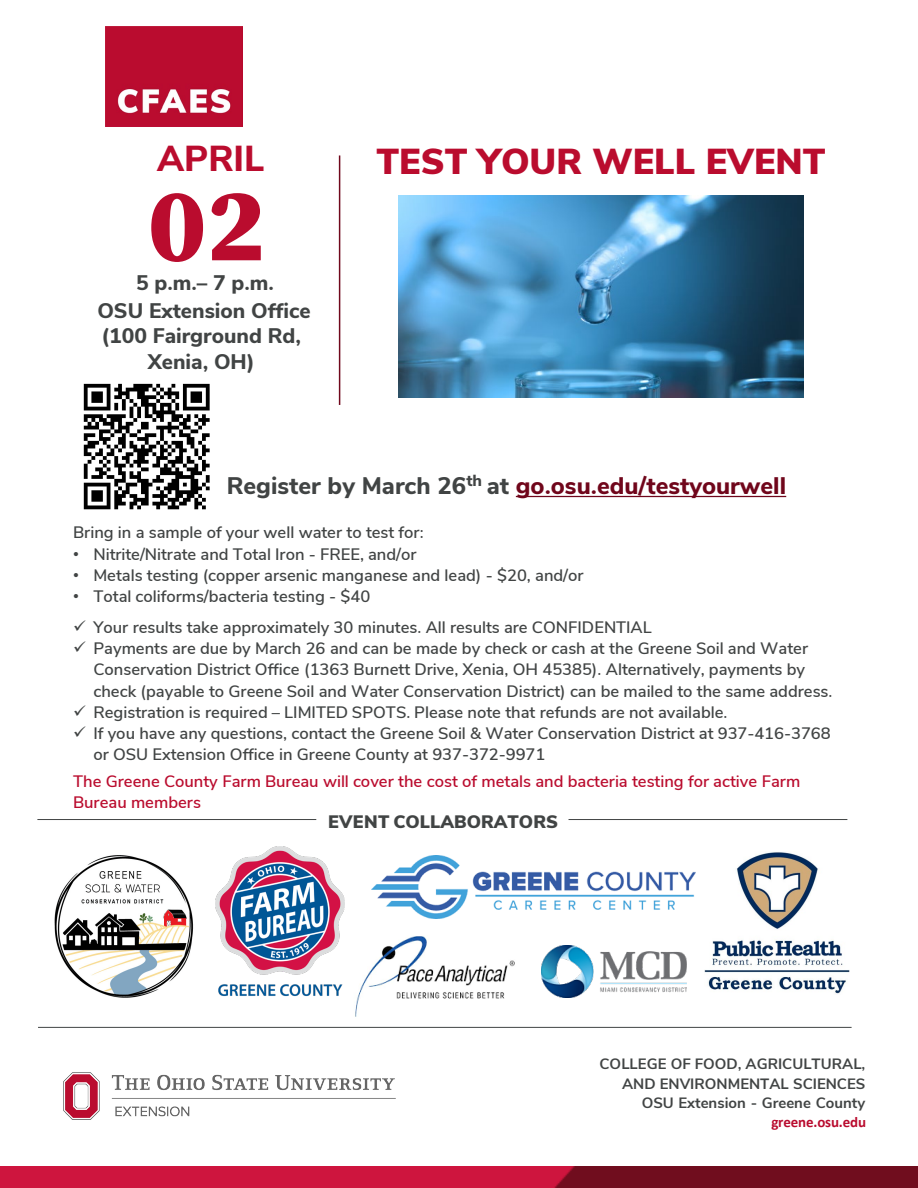
<style>
.page{position:relative;width:918px;height:1188px;background:#fff}
.page>*{position:absolute;margin:0;border:0;box-sizing:border-box;transform-origin:0 0}
.t1{font:900 105px "Buckeye Serif 2";color:#ba0c2e}
.t2{font:900 36px "Buckeye Sans 2";color:#ba0c2e}
.t3{font:800 36px "Buckeye Sans 2";color:#ba0c2e}
.t4{font:800 24px "Buckeye Sans 2";color:#70061b}
.t5{font:800 21px/25.5px "Buckeye Sans 2";color:#414444;text-align:center}
.t6{font:900 18px "Buckeye Sans 2";letter-spacing:.005em;color:#414444}
.t7{font:600 16.5px/21.3px "Buckeye Sans 2";color:#414444}
.t8{font:600 16.5px/21px "Buckeye Sans 2";color:#ba0c2e}
.t9{font:700 15px/19.6px "Buckeye Sans 2";color:#414444;text-align:right}
.t10{font:700 15px "Calibri";letter-spacing:-.01em;color:#b90b2e}
.s1{color:#414444}
.s2{font-family:"Arial";font-weight:400}
</style>
<div class="page">
<img style="left:0;top:1167px;width:918px;height:21px">
<img style="left:64px;top:1072px;width:332px;height:48px">
<img style="left:310px;top:936px;width:249px;height:91px">
<hr style="left:38px;top:1027px;width:814px;height:1px;background:#414444">
<hr style="left:37px;top:819px;width:279px;height:1px;background:#414444">
<hr style="left:569px;top:819px;width:278px;height:1px;background:#414444">
<img style="left:54px;top:855px;width:140px;height:143px">
<img style="left:215px;top:846px;width:130px;height:153px">
<img style="left:105px;top:26px;width:138px;height:101px">
<hr style="left:339px;top:155px;width:1px;height:250px;background:#70071c">
<svg style="left:516px;top:496px;width:270px;height:1px"></svg>
<img style="left:372px;top:856px;width:323px;height:63px">
<img style="left:705px;top:852px;width:145px;height:142px">
<img style="left:541px;top:946px;width:145px;height:51px">
<img style="left:398px;top:196px;width:406px;height:202px">
<img style="left:83px;top:383px;width:127px;height:127px">
<p class="t3" style="left:157px;top:136px;width:109px">APRIL</p>
<p class="t1" style="left:148px;top:165px;width:119px">02</p>
<p class="t5" style="left:136px;top:270px;width:139px">5 p.m.– 7 p.m.</p>
<p class="t5" style="left:97px;top:297px;width:215px">OSU Extension Office</p>
<p class="t5" style="left:101px;top:323px;width:201px">(100 Fairground Rd,<br>Xenia, OH)</p>
<p class="t2" style="left:377px;top:138px;width:450px">TEST YOUR WELL EVENT</p>
<p class="t4" style="left:227px;top:470px;width:561px"><span class="s1">Register by March 26</span><sup>th</sup> <span class="s1">at</span> go.osu.edu/testyourwell</p>
<p class="t7" style="left:73px;top:522px;width:352px">Bring in a sample of your well water to test for:</p>
<p class="t7" style="left:73px;top:543px;width:345px"><span class="s2">•</span> Nitrite/Nitrate and Total Iron - FREE, and/or</p>
<p class="t7" style="left:73px;top:565px;width:512px"><span class="s2">•</span> Metals testing (copper arsenic manganese and lead) - $20, and/or</p>
<p class="t7" style="left:73px;top:586px;width:299px"><span class="s2">•</span> Total coliforms/bacteria testing - $40</p>
<p class="t7" style="left:73px;top:617px;width:580px">✓ Your results take approximately 30 minutes. All results are CONFIDENTIAL</p>
<p class="t7" style="left:93px;top:638px;width:741px;text-indent:-20px">✓ Payments are due by March 26 and can be made by check or cash at the Greene Soil and Water<br>Conservation District Office (1363 Burnett Drive, Xenia, OH 45385). Alternatively, payments by check (payable to Greene Soil and Water Conservation District) can be mailed to the same address.</p>
<p class="t7" style="left:73px;top:701px;width:656px">✓ Registration is required – LIMITED SPOTS. Please note that refunds are not available.</p>
<p class="t7" style="left:93px;top:722px;width:739px;text-indent:-20px">✓ If you have any questions, contact the Greene Soil &amp; Water Conservation District at 937-416-3768 or OSU Extension Office in Greene County at 937-372-9971</p>
<p class="t8" style="left:73px;top:771px;width:729px">The Greene County Farm Bureau will cover the cost of metals and bacteria testing for active Farm<br>Bureau members</p>
<p class="t6" style="left:328px;top:811px;width:232px">EVENT COLLABORATORS</p>
<p class="t9" style="left:600px;top:1054px;width:267px">COLLEGE OF FOOD, AGRICULTURAL,<br>AND ENVIRONMENTAL SCIENCES</p>
<p class="t9" style="left:642px;top:1093px;width:225px">OSU Extension - Greene County</p>
<p class="t10" style="left:771px;top:1112px;width:96px">greene.osu.edu</p>
</div>
